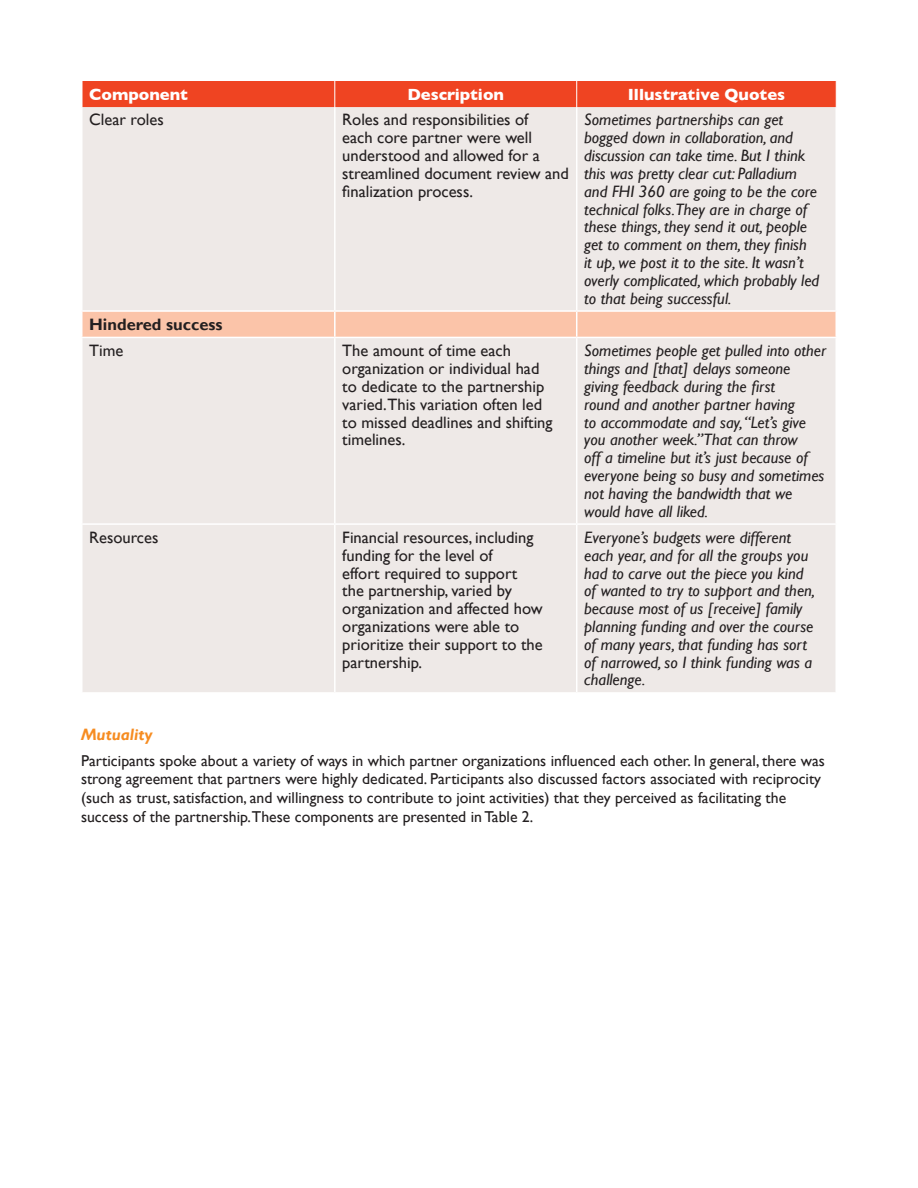
<style>
.page{position:relative;width:918px;height:1188px;background:#fff}
.page>*{position:absolute;margin:0;border:0;box-sizing:border-box;transform-origin:0 0}
.t1{font:italic 16.5px/17.9px "Gill Sans";color:#231f20}
.t2{font:16.5px/17.9px "Gill Sans";color:#231f20}
.t3{font:700 16.5px "Gill Sans";color:#fff}
.t4{font:700 16.5px "Gill Sans";color:#231f20}
.Header_2{font:italic 700 16.5px "Gill Sans";color:#f68c21}
.Base_text{font:15.75px/18.9px "Gill Sans";color:#231f20}
</style>
<div class="page">
<div style="left:82px;top:107px;width:754px;height:585px;background:#eee9e7"></div>
<div style="left:82px;top:81px;width:755px;height:26px;background:#ef4422"></div>
<hr style="left:334px;top:107px;width:2px;height:203px;background:#fff">
<hr style="left:576px;top:107px;width:1px;height:203px;background:#fff">
<hr style="left:81px;top:310px;width:254px;height:2px;background:#fff">
<hr style="left:81px;top:337px;width:254px;height:1px;background:#fff">
<hr style="left:81px;top:523px;width:254px;height:2px;background:#fff">
<hr style="left:335px;top:310px;width:242px;height:2px;background:#fff">
<hr style="left:335px;top:337px;width:242px;height:1px;background:#fff">
<hr style="left:334px;top:338px;width:2px;height:185px;background:#fff">
<hr style="left:335px;top:523px;width:242px;height:2px;background:#fff">
<hr style="left:334px;top:525px;width:2px;height:167px;background:#fff">
<hr style="left:577px;top:310px;width:260px;height:2px;background:#fff">
<svg style="left:82px;top:311px;width:754px;height:26px;background:#fbc6ad"></svg>
<hr style="left:577px;top:337px;width:260px;height:1px;background:#fff">
<hr style="left:576px;top:338px;width:1px;height:185px;background:#fff">
<hr style="left:577px;top:523px;width:260px;height:2px;background:#fff">
<hr style="left:576px;top:525px;width:1px;height:167px;background:#fff">
<p class="t3" style="left:89px;top:81px;width:100px">Component</p>
<p class="t3" style="left:407px;top:81px;width:98px">Description</p>
<p class="t3" style="left:628px;top:81px;width:159px">Illustrative Quotes</p>
<p class="t2" style="left:89px;top:111px;width:76px">Clear roles</p>
<p class="t2" style="left:342px;top:111px;width:228px">Roles and responsibilities of<br>each core partner were well understood and allowed for a streamlined document review and finalization process.</p>
<p class="t1" style="left:584px;top:111px;width:237px">Sometimes partnerships can get bogged down in collaboration, and discussion can take time. But I think this was pretty clear cut: Palladium and FHI 360 are going to be the core technical folks.They are in charge of these things, they send it out, people get to comment on them, they finish<br>it up, we post it to the site. It wasn’t overly complicated, which probably led to that being successful.</p>
<p class="t4" style="left:89px;top:314px;width:135px">Hindered success</p>
<p class="t2" style="left:89px;top:342px;width:36px">Time</p>
<p class="t2" style="left:342px;top:342px;width:212px">The amount of time each organization or individual had to dedicate to the partnership varied.This variation often led to missed deadlines and shifting timelines.</p>
<p class="t1" style="left:584px;top:342px;width:244px">Sometimes people get pulled into other things and [that] delays someone giving feedback during the first<br>round and another partner having<br>to accommodate and say, “Let’s give you another week.” That can throw<br>off a timeline but it’s just because of everyone being so busy and sometimes not having the bandwidth that we would have all liked.</p>
<p class="t2" style="left:89px;top:529px;width:71px">Resources</p>
<p class="t2" style="left:342px;top:529px;width:202px">Financial resources, including funding for the level of<br>effort required to support the partnership, varied by organization and affected how organizations were able to prioritize their support to the partnership.</p>
<p class="t1" style="left:584px;top:529px;width:233px">Everyone’s budgets were different each year, and for all the groups you had to carve out the piece you kind of wanted to try to support and then, because most of us [receive] family planning funding and over the course of many years, that funding has sort of narrowed, so I think funding was a challenge.</p>
<p class="Header_2" style="left:81px;top:725px;width:73px">Mutuality</p>
<p class="Base_text" style="left:81px;top:751px;width:745px">Participants spoke about a variety of ways in which partner organizations influenced each other. In general, there was strong agreement that partners were highly dedicated. Participants also discussed factors associated with reciprocity (such as trust, satisfaction, and willingness to contribute to joint activities) that they perceived as facilitating the success of the partnership.These components are presented in Table 2.</p>
</div>
